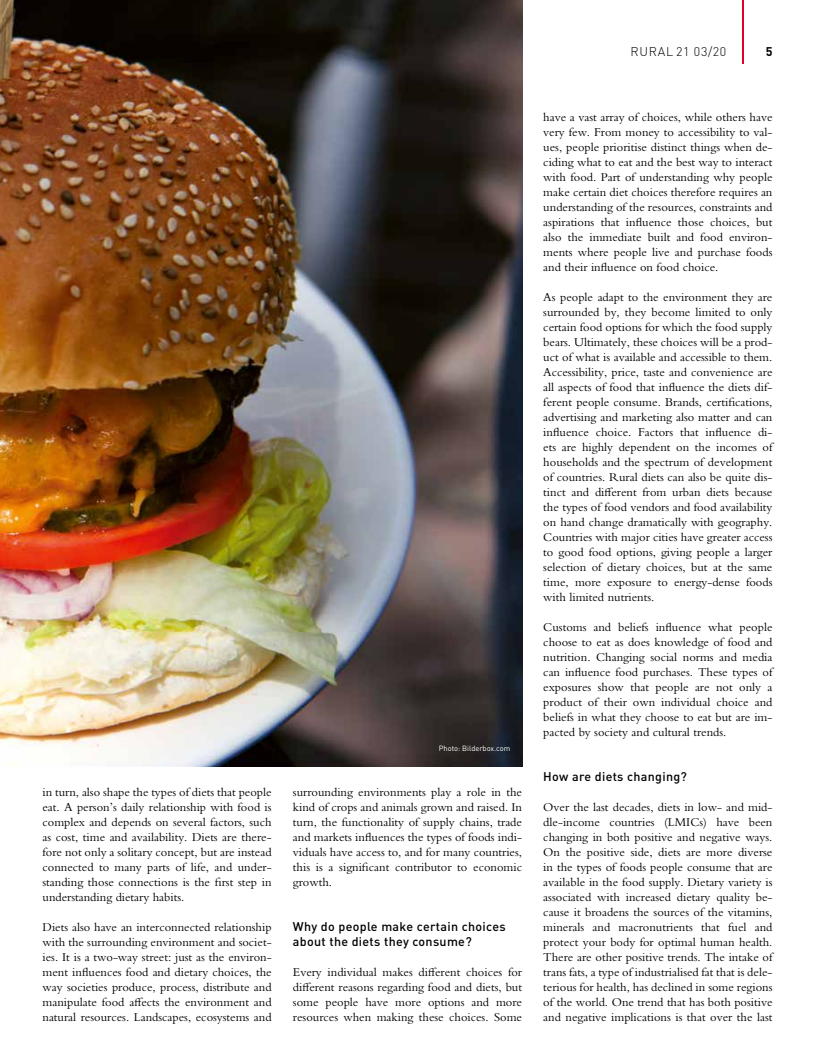
<style>
.page{position:relative;width:815px;height:1063px;background:#fff}
.page>*{position:absolute;margin:0;border:0;box-sizing:border-box;transform-origin:0 0}
.t1{font:12.5px/15px "Bembo Std";color:#000;text-align:justify}
.t2{font:500 12.5px/15px "DIN Pro";letter-spacing:.025em;color:#000}
.t3{font:300 12.5px "DIN Pro";letter-spacing:.06em;color:#000}
.t4{font:700 12.5px "DIN Pro";color:#000}
.t5{font:7.5px "DIN Pro";color:#fff}
</style>
<div class="page">
<hr style="left:742px;top:0;width:2px;height:64px;background:#de012c">
<img style="left:0;top:0;width:522px;height:766px">
<p class="t3" style="left:630px;top:43px;width:97px">RURAL 21 03/20</p>
<p class="t4" style="left:766px;top:43px;width:8px">5</p>
<p class="t1" style="left:43px;top:785px;width:231px">in turn, also shape the types of diets that people eat. A person’s daily relationship with food is complex and depends on several factors, such as cost, time and availability. Diets are there&shy;fore not only a solitary concept, but are instead connected to many parts of life, and under&shy;standing those connections is the first step in understanding dietary habits.</p>
<p class="t1" style="left:43px;top:920px;width:231px">Diets also have an interconnected relationship with the surrounding environment and societ&shy;ies. It is a two-way street: just as the environ&shy;ment influences food and dietary choices, the way societies produce, process, distribute and manipulate food affects the environment and natural resources. Landscapes, ecosystems and</p>
<p class="t5" style="left:439px;top:744px;width:73px">Photo: Bilderbox.com</p>
<p class="t1" style="left:293px;top:785px;width:231px">surrounding environments play a role in the kind of crops and animals grown and raised. In turn, the functionality of supply chains, trade and markets influences the types of foods indi&shy;viduals have access to, and for many countries, this is a significant contributor to economic growth.</p>
<p class="t2" style="left:293px;top:919px;width:214px">Why do people make certain choices about the diets they consume?</p>
<p class="t1" style="left:293px;top:965px;width:231px">Every individual makes different choices for different reasons regarding food and diets, but some people have more options and more resources when making these choices. Some</p>
<p class="t1" style="left:543px;top:110px;width:231px">have a vast array of choices, while others have very few. From money to accessibility to val&shy;ues, people prioritise distinct things when de&shy;ciding what to eat and the best way to interact with food. Part of understanding why people make certain diet choices therefore requires an understanding of the resources, constraints and aspirations that influence those choices, but also the immediate built and food environ&shy;ments where people live and purchase foods and their influence on food choice.</p>
<p class="t1" style="left:543px;top:290px;width:231px">As people adapt to the environment they are surrounded by, they become limited to only certain food options for which the food supply bears. Ultimately, these choices will be a prod&shy;uct of what is available and accessible to them.<br>Accessibility, price, taste and convenience are all aspects of food that influence the diets dif&shy;ferent people consume. Brands, certifications, advertising and marketing also matter and can influence choice. Factors that influence di&shy;ets are highly dependent on the incomes of households and the spectrum of development of countries. Rural diets can also be quite dis&shy;tinct and different from urban diets because the types of food vendors and food availability on hand change dramatically with geography.<br>Countries with major cities have greater access to good food options, giving people a larger selection of dietary choices, but at the same time, more exposure to energy-dense foods with limited nutrients.</p>
<p class="t1" style="left:543px;top:620px;width:231px">Customs and beliefs influence what people choose to eat as does knowledge of food and nutrition. Changing social norms and media can influence food purchases. These types of exposures show that people are not only a product of their own individual choice and beliefs in what they choose to eat but are im&shy;pacted by society and cultural trends.</p>
<p class="t2" style="left:543px;top:769px;width:145px">How are diets changing?</p>
<p class="t1" style="left:543px;top:800px;width:231px">Over the last decades, diets in low- and mid&shy;dle-income countries (LMICs) have been changing in both positive and negative ways.<br>On the positive side, diets are more diverse in the types of foods people consume that are available in the food supply. Dietary variety is associated with increased dietary quality be&shy;cause it broadens the sources of the vitamins, minerals and macronutrients that fuel and protect your body for optimal human health.<br>There are other positive trends. The intake of trans fats, a type of industrialised fat that is dele&shy;terious for health, has declined in some regions of the world. One trend that has both positive and negative implications is that over the last</p>
</div>
